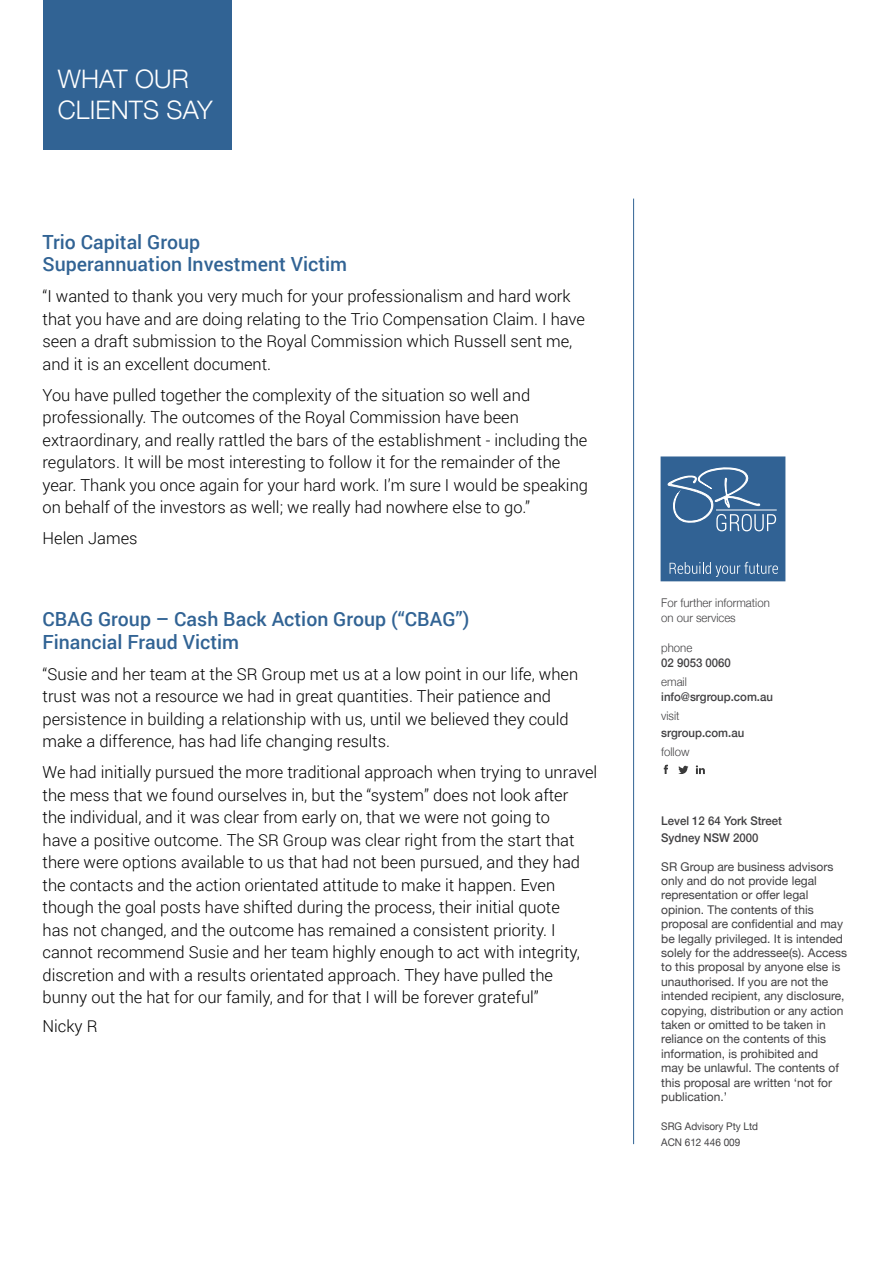
<style>
.page{position:relative;width:893px;height:1263px;background:#fff}
.page>*{position:absolute;margin:0;border:0;box-sizing:border-box;transform-origin:0 0}
.t1{font:300 25.5px/30.6px "Helvetica Neue";letter-spacing:.005em;color:#fff}
.t2{font:500 19.5px/22.5px "Roboto";color:#316394}
.t3{font:300 16.5px/22.5px "Roboto";color:#000}
.t4{font:12px/14.4px "Helvetica Neue";color:#414042}
.t5{font:500 12px/17.1px "Helvetica Neue";color:#414042;scale:.95 1}
.t6{font:300 12px/15px "Helvetica Neue";color:#414042;scale:.95 1}
.t7{font:10.5px/15.6px "Helvetica Neue";color:#414042;scale:.95 1}
</style>
<div class="page">
<div style="left:43px;top:0;width:189px;height:149px;background:#316394"></div>
<hr style="left:633px;top:199px;width:1px;height:945px;background:#316394">
<div style="left:661px;top:457px;width:124px;height:124px;background:#316294"></div>
<svg style="left:667px;top:467px;width:109px;height:64px"></svg>
<hr style="left:716px;top:510px;width:61px;height:1px;background:#fff">
<svg style="left:670px;top:562px;width:108px;height:15px"></svg>
<svg style="left:664px;top:765px;width:4px;height:9px"></svg>
<svg style="left:678px;top:766px;width:10px;height:8px"></svg>
<svg style="left:696px;top:765px;width:9px;height:9px"></svg>
<h1 class="t1" style="left:58px;top:62px;width:156px">WHAT OUR<br>CLIENTS SAY</h1>
<p class="t2" style="left:43px;top:230px;width:306px">Trio Capital Group<br>Superannuation Investment Victim</p>
<p class="t3" style="left:43px;top:285px;width:544px">“I wanted to thank you very much for your professionalism and hard work that you have and are doing relating to the Trio Compensation Claim. I have seen a draft submission to the Royal Commission which Russell sent me, and it is an excellent document.</p>
<p class="t3" style="left:43px;top:383px;width:547px">You have pulled together the complexity of the situation so well and professionally. The outcomes of the Royal Commission have been extraordinary, and really rattled the bars of the establishment - including the regulators. It will be most interesting to follow it for the remainder of the year. Thank you once again for your hard work. I’m sure I would be speaking on behalf of the investors as well; we really had nowhere else to go.”</p>
<p class="t3" style="left:43px;top:527px;width:97px">Helen James</p>
<p class="t2" style="left:43px;top:607px;width:428px">CBAG Group – Cash Back Action Group (“CBAG”)<br>Financial Fraud Victim</p>
<p class="t3" style="left:43px;top:662px;width:537px">“Susie and her team at the SR Group met us at a low point in our life, when trust was not a resource we had in great quantities. Their patience and persistence in building a relationship with us, until we believed they could make a difference, has had life changing results.</p>
<p class="t3" style="left:43px;top:760px;width:556px">We had initially pursued the more traditional approach when trying to unravel the mess that we found ourselves in, but the “system” does not look after<br>the individual, and it was clear from early on, that we were not going to<br>have a positive outcome. The SR Group was clear right from the start that there were options available to us that had not been pursued, and they had the contacts and the action orientated attitude to make it happen. Even though the goal posts have shifted during the process, their initial quote<br>has not changed, and the outcome has remained a consistent priority. I cannot recommend Susie and her team highly enough to act with integrity, discretion and with a results orientated approach. They have pulled the bunny out the hat for our family, and for that I will be forever grateful”</p>
<p class="t3" style="left:43px;top:1014px;width:57px">Nicky R</p>
<p class="t6" style="left:661px;top:594px;width:116px">For further information on our services</p>
<p class="t6" style="left:661px;top:639px;width:34px">phone</p>
<p class="t5" style="left:661px;top:653px;width:75px">02 9053 0060</p>
<p class="t6" style="left:661px;top:673px;width:28px">email</p>
<p class="t5" style="left:661px;top:687px;width:119px">info@srgroup.com.au</p>
<p class="t6" style="left:661px;top:707px;width:21px">visit</p>
<p class="t5" style="left:661px;top:723px;width:89px">srgroup.com.au</p>
<p class="t6" style="left:661px;top:744px;width:31px">follow</p>
<p class="t5" style="left:661px;top:811px;width:128px">Level 12 64 York Street<br>Sydney NSW 2000</p>
<p class="t4" style="left:661px;top:860px;width:187px">SR Group are business advisors only and do not provide legal representation or offer legal opinion. The contents of this proposal are confidential and may be legally privileged. It is intended solely for the addressee(s). Access to this proposal by anyone else is unauthorised. If you are not the intended recipient, any disclosure, copying, distribution or any action taken or omitted to be taken in reliance on the contents of this information, is prohibited and<br>may be unlawful. The contents of this proposal are written ‘not for publication.’</p>
<p class="t7" style="left:661px;top:1119px;width:104px">SRG Advisory Pty Ltd<br>ACN 612 446 009</p>
</div>
